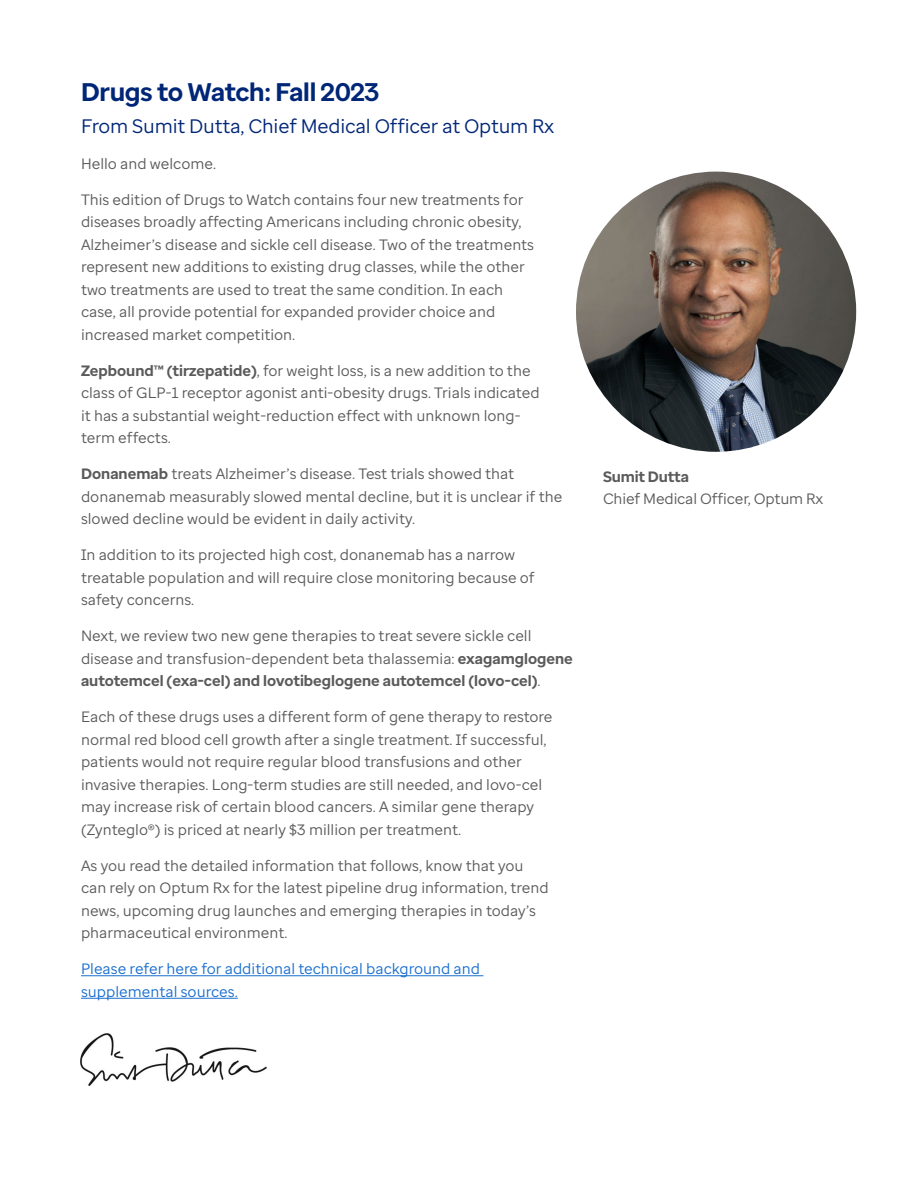
<style>
.page{position:relative;width:918px;height:1188px;background:#fff}
.page>*{position:absolute;margin:0;border:0;box-sizing:border-box;transform-origin:0 0}
.t1{font:700 25.5px "Optum Sans";letter-spacing:-.01em;color:#002677}
.t2{font:19.5px "Optum Sans";letter-spacing:-.01em;color:#002677}
.t3{font:15px/22.5px "Optum Sans";color:#5a5a5a}
.t4{font:15px/22.5px "Optum Sans";color:#196ecf}
.t5{font:700 15px "Optum Sans";letter-spacing:-.01em;color:#5a5a5a}
.s1{font-weight:700}
</style>
<div class="page">
<hr style="left:81px;top:975px;width:402px;height:1px;background:#196ecf">
<hr style="left:81px;top:998px;width:157px;height:1px;background:#196ecf">
<img style="left:576px;top:172px;width:280px;height:280px;border-radius:140px">
<img style="left:81px;top:1034px;width:185px;height:51px">
<h1 class="t1" style="left:81px;top:75px;width:300px">Drugs to Watch: Fall 2023</h1>
<h2 class="t2" style="left:81px;top:113px;width:475px">From Sumit Dutta, Chief Medical Officer at Optum Rx</h2>
<p class="t3" style="left:81px;top:152px;width:137px">Hello and welcome.</p>
<p class="t3" style="left:81px;top:188px;width:455px">This edition of Drugs to Watch contains four new treatments for diseases broadly affecting Americans including chronic obesity, Alzheimer’s disease and sickle cell disease. Two of the treatments represent new additions to existing drug classes, while the other two treatments are used to treat the same condition. In each case, all provide potential for expanded provider choice and increased market competition.</p>
<p class="t3" style="left:81px;top:359px;width:460px"><span class="s1">Zepbound™ (tirzepatide)</span>, for weight loss, is a new addition to the class of GLP-1 receptor agonist anti-obesity drugs. Trials indicated it has a substantial weight-reduction effect with unknown long&shy;term effects.</p>
<p class="t3" style="left:81px;top:463px;width:483px"><span class="s1">Donanemab</span> treats Alzheimer’s disease. Test trials showed that donanemab measurably slowed mental decline, but it is unclear if the slowed decline would be evident in daily activity.</p>
<p class="t3" style="left:81px;top:544px;width:455px">In addition to its projected high cost, donanemab has a narrow treatable population and will require close monitoring because of safety concerns.</p>
<p class="t3" style="left:81px;top:625px;width:493px">Next, we review two new gene therapies to treat severe sickle cell disease and transfusion-dependent beta thalassemia: <span class="s1">exagamglogene autotemcel (exa-cel) and lovotibeglogene autotemcel (lovo-cel)</span>.</p>
<p class="t3" style="left:81px;top:706px;width:473px">Each of these drugs uses a different form of gene therapy to restore normal red blood cell growth after a single treatment. If successful, patients would not require regular blood transfusions and other invasive therapies. Long-term studies are still needed, and lovo-cel may increase risk of certain blood cancers. A similar gene therapy (Zynteglo®) is priced at nearly $3 million per treatment.</p>
<p class="t3" style="left:81px;top:854px;width:469px">As you read the detailed information that follows, know that you can rely on Optum Rx for the latest pipeline drug information, trend news, upcoming drug launches and emerging therapies in today’s pharmaceutical environment.</p>
<p class="t4" style="left:81px;top:958px;width:401px">Please refer here for additional technical background and supplemental sources.</p>
<p class="t5" style="left:603px;top:467px;width:88px">Sumit Dutta</p>
<p class="t3" style="left:603px;top:488px;width:222px">Chief Medical Officer, Optum Rx</p>
</div>
